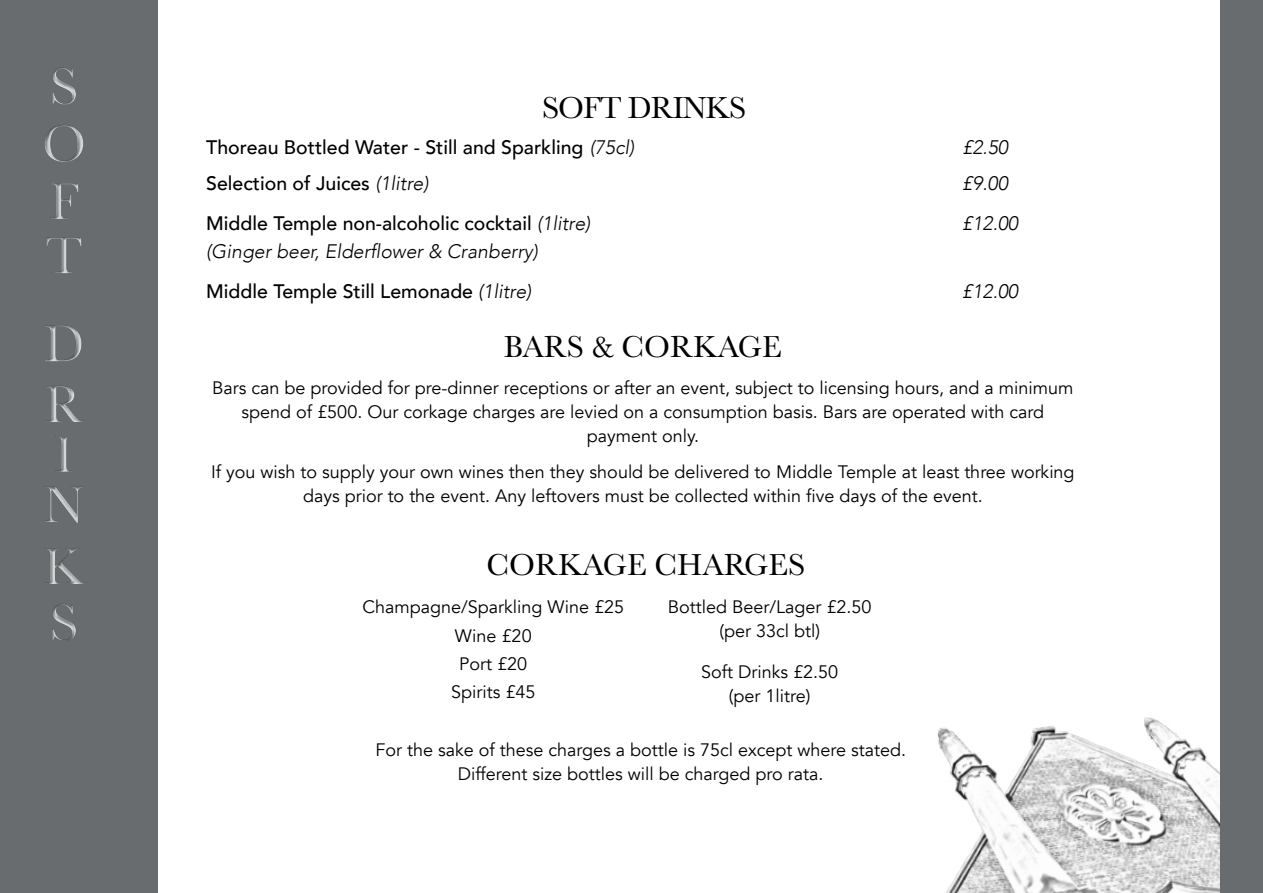
<style>
.page{position:relative;width:1263px;height:893px;background:#fff}
.page>*{position:absolute;margin:0;border:0;box-sizing:border-box;transform-origin:0 0}
.t1{font:54px/56.4px "Baskerville";color:#cccecf}
.t2{font:31.5px "Baskerville";color:#000}
.t3{font:31.5px "Baskerville";letter-spacing:-.03em;color:#000}
.t4{font:500 19.5px "Avenir";color:#000}
.t5{font:italic 300 19.5px/40.2px "Avenir";color:#000}
.t6{font:18px/24px "Avenir";color:#000;text-align:center}
.s1{font-weight:300;font-style:italic}
.s2{font-weight:500;font-style:normal}
</style>
<div class="page">
<div style="left:0;top:0;width:158px;height:893px;background:#686c6e"></div>
<img style="left:937px;top:717px;width:283px;height:176px">
<div style="left:41px;top:64px;width:48px;height:577px;background:#000;opacity:.75"></div>
<div style="left:1220px;top:0;width:43px;height:893px;background:#686c6e"></div>
<h1 class="t1" style="left:42px;top:59px;width:46px">S<br>O<br>F<br>T</h1>
<h1 class="t1" style="left:43px;top:314px;width:43px;line-height:60.8px">D<br>R</h1>
<h1 class="t1" style="left:43px;top:430px;width:42px;line-height:50.4px">I<br>N</h1>
<h1 class="t1" style="left:43px;top:539px;width:44px">K<br>S</h1>
<h2 class="t3" style="left:542px;top:87px;width:206px">SOFT DRINKS</h2>
<p class="t4" style="left:206px;top:130px;width:429px">Thoreau Bottled Water - Still and Sparkling <span class="s1">(75cl)</span></p>
<p class="t5" style="left:962px;top:127px;width:47px">£2.50</p>
<p class="t4" style="left:206px;top:166px;width:224px">Selection of Juices <span class="s1">(1litre)</span></p>
<p class="t5" style="left:962px;top:163px;width:47px">£9.00</p>
<p class="t4" style="left:206px;top:206px;width:386px">Middle Temple non-alcoholic cocktail <span class="s1">(1litre)</span></p>
<p class="t5" style="left:962px;top:203px;width:57px">£12.00</p>
<p class="t5" style="left:206px;top:231px;width:333px">(Ginger beer, Elderflower &amp; Cranberry)<br><span class="s2">Middle Temple Still Lemonade</span> (1litre)</p>
<p class="t5" style="left:962px;top:272px;width:57px">£12.00</p>
<h2 class="t2" style="left:504px;top:327px;width:279px">BARS &amp; CORKAGE</h2>
<p class="t6" style="left:212px;top:376px;width:863px">Bars can be provided for pre-dinner receptions or after an event, subject to licensing hours, and a minimum spend of £500. Our corkage charges are levied on a consumption basis. Bars are operated with card payment only.</p>
<p class="t6" style="left:211px;top:460px;width:865px">If you wish to supply your own wines then they should be delivered to Middle Temple at least three working days prior to the event. Any leftovers must be collected within five days of the event.</p>
<h2 class="t2" style="left:486px;top:544px;width:320px">CORKAGE CHARGES</h2>
<p class="t6" style="left:362px;top:593px;width:263px;line-height:28.2px">Champagne/Sparkling Wine £25<br>Wine £20<br>Port £20<br>Spirits £45</p>
<p class="t6" style="left:668px;top:595px;width:205px">Bottled Beer/Lager £2.50 (per 33cl btl)</p>
<p class="t6" style="left:701px;top:660px;width:139px">Soft Drinks £2.50 (per 1litre)</p>
<p class="t6" style="left:375px;top:738px;width:532px">For the sake of these charges a bottle is 75cl except where stated.<br>Different size bottles will be charged pro rata.</p>
</div>
